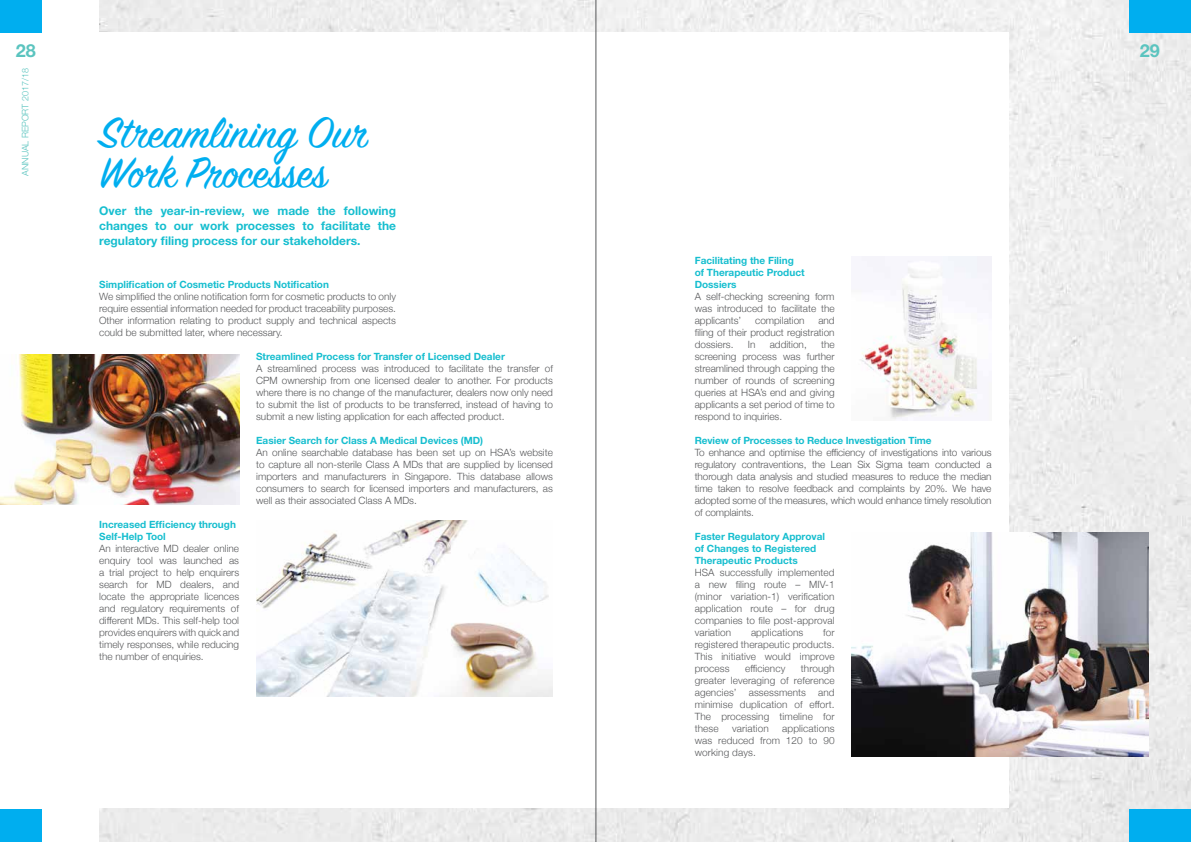
<style>
.page{position:relative;width:1191px;height:842px;background:#fff}
.page>*{position:absolute;margin:0;border:0;box-sizing:border-box;transform-origin:0 0}
.t1{font:48px/40px "Sign Painter House Script";color:#00aeef}
.t2{font:700 18px "Helvetica Neue";color:#5bc4bf}
.t3{font:700 12px/15px "Helvetica Neue";color:#16becf;text-align:justify}
.t4{font:300 10px/12px "Helvetica Neue";color:#58595b;text-align:justify}
.t5{font:700 10px/12px "Helvetica Neue";color:#16becf}
.t6{font:300 9px "Helvetica Neue";color:#5bc4bf}
</style>
<div class="page">
<img style="left:99px;top:0;width:1092px;height:842px">
<div style="left:54px;top:33px;width:954px;height:775px;background:#fff"></div>
<hr style="left:596px;top:0;width:1px;height:842px;background:#58595b">
<div style="left:1129px;top:0;width:62px;height:33px;background:#00aeef"></div>
<div style="left:1129px;top:809px;width:62px;height:33px;background:#00aeef"></div>
<div style="left:0;top:0;width:41px;height:33px;background:#00aeef"></div>
<div style="left:0;top:809px;width:41px;height:33px;background:#00aeef"></div>
<img style="left:256px;top:520px;width:297px;height:176px">
<img style="left:0;top:354px;width:239px;height:150px">
<img style="left:860px;top:256px;width:131px;height:163px">
<img style="left:851px;top:532px;width:297px;height:224px">
<h2 class="t2" style="left:16px;top:39px;width:22px">28</h2>
<h2 class="t2" style="left:1140px;top:39px;width:22px">29</h2>
<p class="t6" style="left:18px;top:176px;width:109px;rotate:-90deg">ANNUAL REPORT 2017/18</p>
<h1 class="t1" style="left:99px;top:117px;width:272px">Streamlining Our<br>Work Processes</h1>
<p class="t3" style="left:99px;top:202px;width:298px">Over the year-in-review, we made the following changes to our work processes to facilitate the regulatory filing process for our stakeholders.</p>
<p class="t5" style="left:99px;top:278px;width:231px">Simplification of Cosmetic Products Notification</p>
<p class="t4" style="left:99px;top:290px;width:298px">We simplified the online notification form for cosmetic products to only require essential information needed for product traceability purposes.<br>Other information relating to product supply and technical aspects could be submitted later, where necessary.</p>
<p class="t5" style="left:256px;top:350px;width:250px">Streamlined Process for Transfer of Licensed Dealer</p>
<p class="t4" style="left:256px;top:362px;width:298px">A streamlined process was introduced to facilitate the transfer of CPM ownership from one licensed dealer to another. For products where there is no change of the manufacturer, dealers now only need to submit the list of products to be transferred, instead of having to submit a new listing application for each affected product.</p>
<p class="t5" style="left:99px;top:518px;width:138px">Increased Efficiency through<br>Self-Help Tool</p>
<p class="t4" style="left:99px;top:542px;width:141px">An interactive MD dealer online enquiry tool was launched as a trial project to help enquirers search for MD dealers, and locate the appropriate licences and regulatory requirements of different MDs. This self-help tool provides enquirers with quick and timely responses, while reducing the number of enquiries.</p>
<p class="t5" style="left:256px;top:434px;width:229px">Easier Search for Class A Medical Devices (MD)</p>
<p class="t4" style="left:256px;top:446px;width:298px">An online searchable database has been set up on HSA’s website to capture all non-sterile Class A MDs that are supplied by licensed importers and manufacturers in Singapore. This database allows consumers to search for licensed importers and manufacturers, as well as their associated Class A MDs.</p>
<p class="t5" style="left:694px;top:254px;width:111px">Facilitating the Filing of Therapeutic Product<br>Dossiers</p>
<p class="t4" style="left:694px;top:290px;width:141px">A self-checking screening form was introduced to facilitate the applicants’</p>
<p class="t4" style="left:694px;top:314px;width:141px;text-indent:124px">and filing of their product registration dossiers.</p>
<p class="t4" style="left:755px;top:314px;width:51px">compilation</p>
<p class="t4" style="left:694px;top:338px;width:141px;text-indent:126px">the screening process was further streamlined through capping the number of rounds of screening queries at HSA’s end and giving applicants a set period of time to respond to inquiries.</p>
<p class="t5" style="left:694px;top:434px;width:238px">Review of Processes to Reduce Investigation Time</p>
<p class="t4" style="left:694px;top:446px;width:298px">To enhance and optimise the efficiency of investigations into various regulatory contraventions, the Lean Six Sigma team conducted a thorough data analysis and studied measures to reduce the median time taken to resolve feedback and complaints by 20%. We have adopted some of the measures, which would enhance timely resolution of complaints.</p>
<p class="t5" style="left:694px;top:530px;width:132px">Faster Regulatory Approval of Changes to Registered<br>Therapeutic Products</p>
<p class="t4" style="left:694px;top:566px;width:141px">HSA successfully implemented a new filing route – MIV-1 (minor variation-1) verification application route – for drug companies to file post-approval variation</p>
<p class="t4" style="left:748px;top:338px;width:9px">In</p>
<p class="t4" style="left:769px;top:338px;width:39px">addition,</p>
<p class="t4" style="left:694px;top:626px;width:141px;text-indent:128px">for registered therapeutic products.<br>This initiative would improve process</p>
<p class="t4" style="left:751px;top:626px;width:54px">applications</p>
<p class="t4" style="left:694px;top:662px;width:141px;text-indent:106px">through greater leveraging of reference agencies’ assessments and minimise duplication of effort.<br>The processing timeline for these</p>
<p class="t4" style="left:745px;top:662px;width:42px">efficiency</p>
<p class="t4" style="left:694px;top:722px;width:141px;text-indent:87px">applications was reduced from 120 to 90 working days.</p>
<p class="t4" style="left:732px;top:722px;width:38px">variation</p>
</div>
